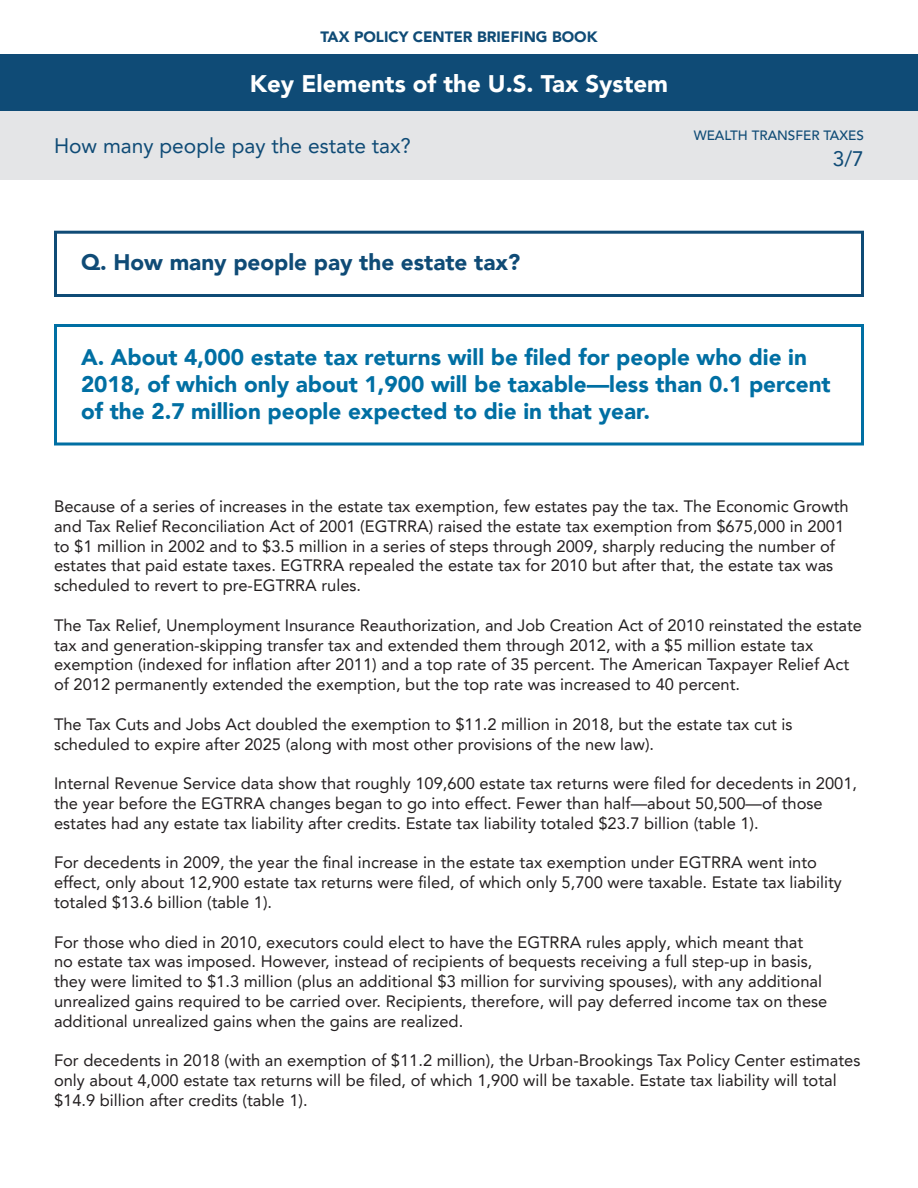
<style>
.page{position:relative;width:918px;height:1188px;background:#fff}
.page>*{position:absolute;margin:0;border:0;box-sizing:border-box;transform-origin:0 0}
.t1{font:900 24px "Avenir LT Pro";color:#fff}
.t2{font:900 22.5px/27px "Avenir LT Pro";color:#006fa3}
.t3{font:900 22.5px "Avenir LT Pro";color:#0f4b76}
.t4{font:21px "Avenir LT Pro";color:#0f4b76}
.t5{font:16.5px/19.8px "Avenir LT Pro";color:#231f20}
.t6{font:900 15px "Avenir LT Pro";color:#0f4b76}
.t7{font:500 13.5px "Avenir LT Pro";color:#0f4b76}
</style>
<div class="page">
<div style="left:0;top:54px;width:918px;height:58px;background:#0f4b76"></div>
<div style="left:0;top:112px;width:918px;height:68px;background:#e4e5e7"></div>
<div style="left:54px;top:231px;width:810px;height:66px;border:3px solid #0f4b76"></div>
<div style="left:54px;top:324px;width:810px;height:122px;border:3px solid #006fa3"></div>
<p class="t6" style="left:320px;top:28px;width:279px">TAX POLICY CENTER BRIEFING BOOK</p>
<p class="t1" style="left:250px;top:69px;width:420px">Key Elements of the U.S. Tax System</p>
<p class="t4" style="left:54px;top:133px;width:358px">How many people pay the estate tax?</p>
<p class="t7" style="left:694px;top:127px;width:172px">WEALTH TRANSFER TAXES</p>
<p class="t4" style="left:833px;top:146px;width:33px">3/7</p>
<p class="t3" style="left:81px;top:249px;width:441px">Q. How many people pay the estate tax?</p>
<p class="t2" style="left:81px;top:343px;width:751px">A. About 4,000 estate tax returns will be filed for people who die in<br>2018, of which only about 1,900 will be taxable—less than 0.1 percent of the 2.7 million people expected to die in that year.</p>
<p class="t5" style="left:54px;top:496px;width:796px">Because of a series of increases in the estate tax exemption, few estates pay the tax. The Economic Growth and Tax Relief Reconciliation Act of 2001 (EGTRRA) raised the estate tax exemption from $675,000 in 2001 to $1 million in 2002 and to $3.5 million in a series of steps through 2009, sharply reducing the number of estates that paid estate taxes. EGTRRA repealed the estate tax for 2010 but after that, the estate tax was scheduled to revert to pre-EGTRRA rules.</p>
<p class="t5" style="left:54px;top:615px;width:810px">The Tax Relief, Unemployment Insurance Reauthorization, and Job Creation Act of 2010 reinstated the estate tax and generation-skipping transfer tax and extended them through 2012, with a $5 million estate tax exemption (indexed for inflation after 2011) and a top rate of 35 percent. The American Taxpayer Relief Act of 2012 permanently extended the exemption, but the top rate was increased to 40 percent.</p>
<p class="t5" style="left:54px;top:714px;width:740px">The Tax Cuts and Jobs Act doubled the exemption to $11.2 million in 2018, but the estate tax cut is scheduled to expire after 2025 (along with most other provisions of the new law).</p>
<p class="t5" style="left:54px;top:773px;width:805px">Internal Revenue Service data show that roughly 109,600 estate tax returns were filed for decedents in 2001, the year before the EGTRRA changes began to go into effect. Fewer than half—about 50,500—of those estates had any estate tax liability after credits. Estate tax liability totaled $23.7 billion (table 1).</p>
<p class="t5" style="left:54px;top:853px;width:789px">For decedents in 2009, the year the final increase in the estate tax exemption under EGTRRA went into effect, only about 12,900 estate tax returns were filed, of which only 5,700 were taxable. Estate tax liability totaled $13.6 billion (table 1).</p>
<p class="t5" style="left:54px;top:932px;width:775px">For those who died in 2010, executors could elect to have the EGTRRA rules apply, which meant that<br>no estate tax was imposed. However, instead of recipients of bequests receiving a full step-up in basis, they were limited to $1.3 million (plus an additional $3 million for surviving spouses), with any additional unrealized gains required to be carried over. Recipients, therefore, will pay deferred income tax on these additional unrealized gains when the gains are realized.</p>
<p class="t5" style="left:54px;top:1051px;width:808px">For decedents in 2018 (with an exemption of $11.2 million), the Urban-Brookings Tax Policy Center estimates only about 4,000 estate tax returns will be filed, of which 1,900 will be taxable. Estate tax liability will total $14.9 billion after credits (table 1).</p>
</div>
